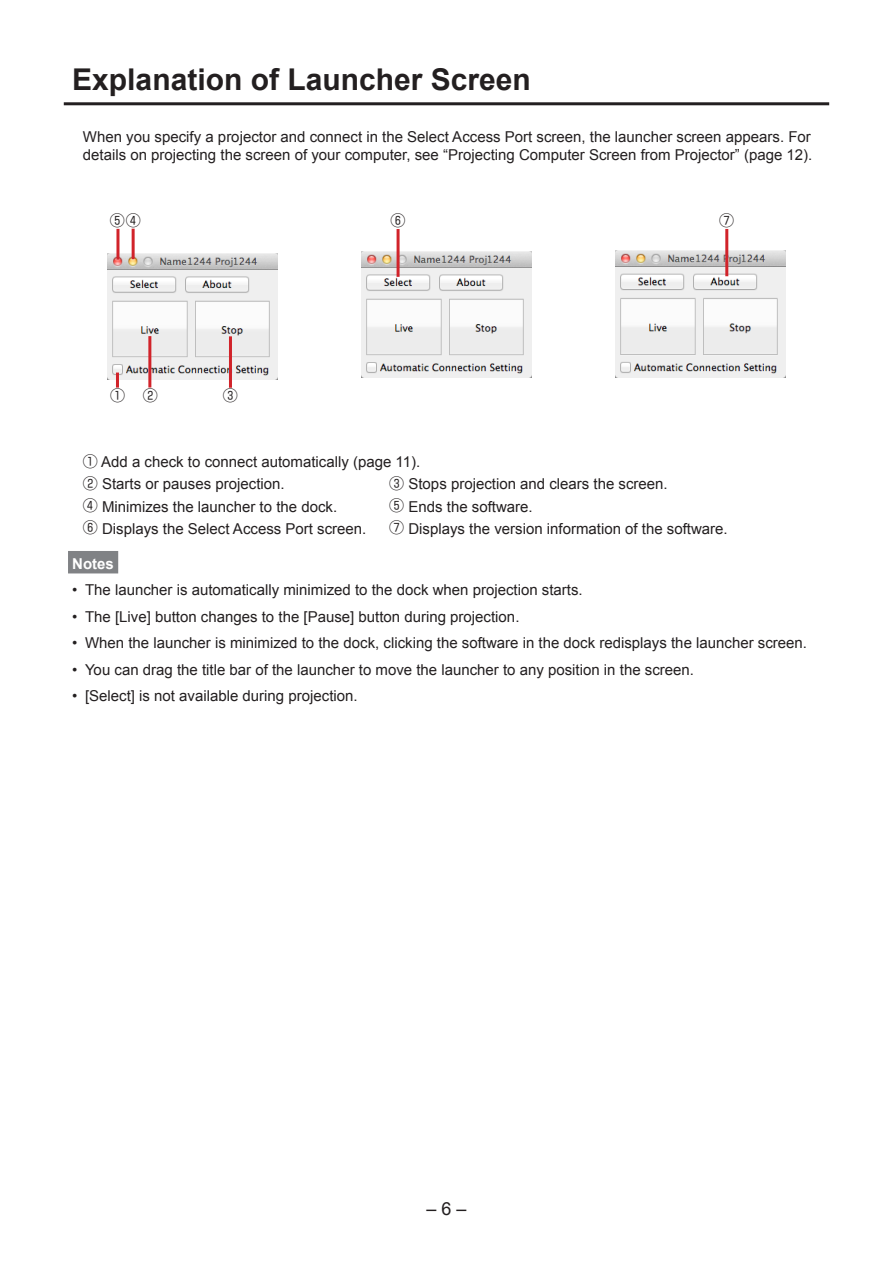
<style>
.page{position:relative;width:893px;height:1263px;background:#fff}
.page>*{position:absolute;margin:0;border:0;box-sizing:border-box;transform-origin:0 0}
.t1{font:700 30px "Arial";color:#231f20}
.t2{font:18px "Arial";color:#231f20}
.t3{font:15px/18px "Arial";color:#231f20}
.t4{font:15px "Shin Go Pro";color:#231f20}
.t5{font:700 15px "Arial";color:#fff}
.s1{font-family:"Shin Go Pro"}
</style>
<div class="page">
<hr style="left:64px;top:102px;width:765px;height:3px;background:#231f20">
<div style="left:68px;top:551px;width:50px;height:22px;background:#808285"></div>
<img style="left:361px;top:251px;width:171px;height:127px">
<img style="left:616px;top:251px;width:170px;height:126px">
<img style="left:107px;top:254px;width:170px;height:126px">
<hr style="left:132px;top:229px;width:3px;height:30px;background:#d1232a">
<hr style="left:116px;top:229px;width:3px;height:31px;background:#d1232a">
<hr style="left:116px;top:373px;width:3px;height:15px;background:#d1232a">
<hr style="left:148px;top:336px;width:3px;height:51px;background:#d1232a">
<hr style="left:229px;top:336px;width:3px;height:52px;background:#d1232a">
<hr style="left:397px;top:229px;width:3px;height:48px;background:#d1232a">
<hr style="left:725px;top:229px;width:3px;height:47px;background:#d1232a">
<h1 class="t1" style="left:72px;top:59px;width:460px">Explanation of Launcher Screen</h1>
<p class="t3" style="left:83px;top:128px;width:729px">When you specify a projector and connect in the Select Access Port screen, the launcher screen appears. For details on projecting the screen of your computer, see “Projecting Computer Screen from Projector” (page 12).</p>
<p class="t4" style="left:110px;top:208px;width:32px">⑤④</p>
<p class="t4" style="left:391px;top:208px;width:16px">⑥</p>
<p class="t4" style="left:719px;top:208px;width:16px">⑦</p>
<p class="t4" style="left:110px;top:383px;width:49px">① ②</p>
<p class="t4" style="left:223px;top:383px;width:16px">③</p>
<p class="t3" style="left:83px;top:451px;width:336px;line-height:22.2px"><span class="s1">①</span> Add a check to connect automatically (page 11).<br><span class="s1">②</span> Starts or pauses projection.</p>
<p class="t3" style="left:389px;top:475px;width:277px"><span class="s1">③</span> Stops projection and clears the screen.</p>
<p class="t3" style="left:83px;top:497px;width:253px"><span class="s1">④</span> Minimizes the launcher to the dock.</p>
<p class="t3" style="left:389px;top:497px;width:142px"><span class="s1">⑤</span> Ends the software.</p>
<p class="t3" style="left:83px;top:520px;width:282px"><span class="s1">⑥</span> Displays the Select Access Port screen.</p>
<p class="t3" style="left:389px;top:520px;width:337px"><span class="s1">⑦</span> Displays the version information of the software.</p>
<p class="t5" style="left:72px;top:554px;width:43px">Notes</p>
<p class="t3" style="left:72px;top:581px;width:509px">• The launcher is automatically minimized to the dock when projection starts.</p>
<p class="t3" style="left:72px;top:608px;width:446px">• The [Live] button changes to the [Pause] button during projection.</p>
<p class="t3" style="left:72px;top:634px;width:734px">• When the launcher is minimized to the dock, clicking the software in the dock redisplays the launcher screen.</p>
<p class="t3" style="left:72px;top:661px;width:621px">• You can drag the title bar of the launcher to move the launcher to any position in the screen.</p>
<p class="t3" style="left:72px;top:687px;width:284px">• [Select] is not available during projection.</p>
<p class="t2" style="left:426px;top:1196px;width:42px">– 6 –</p>
</div>
